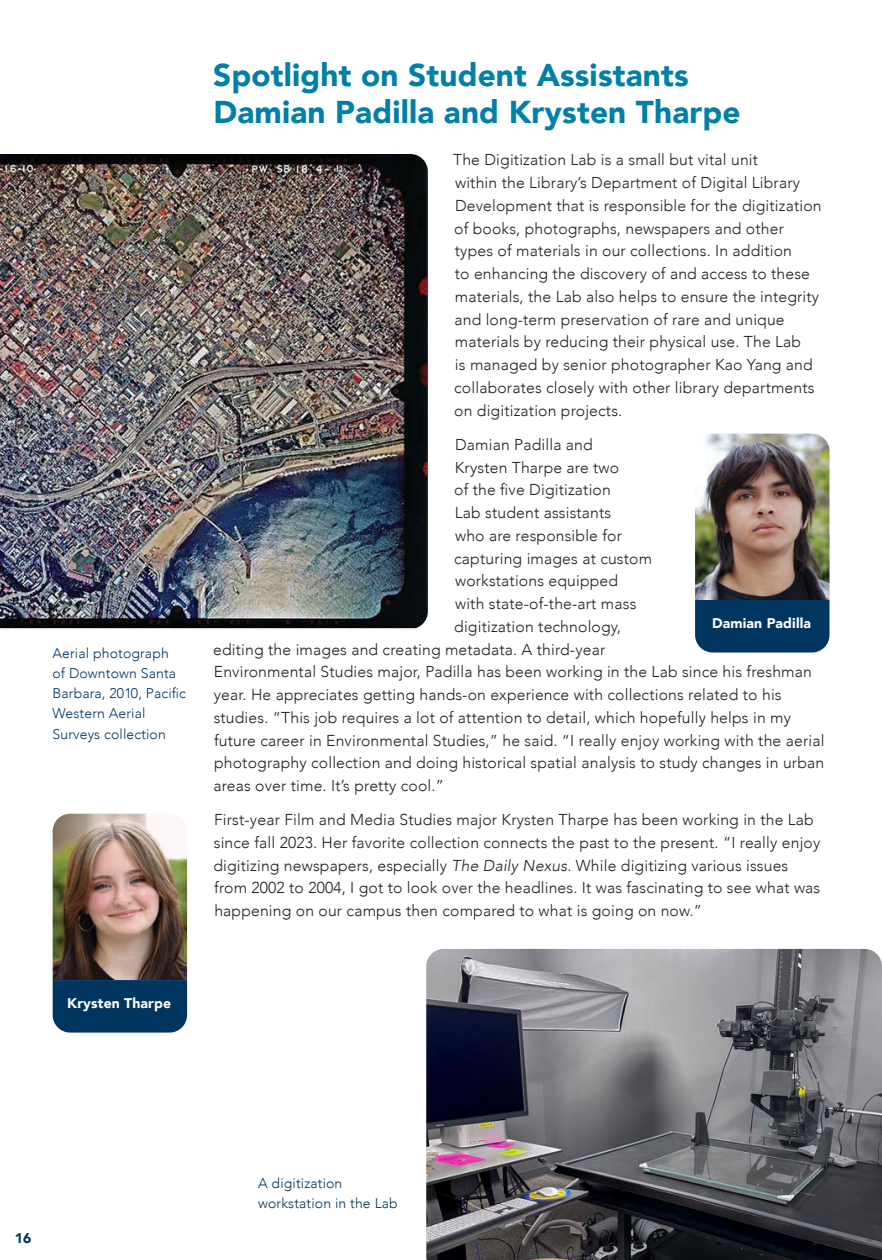
<style>
.page{position:relative;width:882px;height:1260px;background:#fff}
.page>*{position:absolute;margin:0;border:0;box-sizing:border-box;transform-origin:0 0}
.B_Head_18_-_Elmo{font:900 31.5px/36.8px "Avenir";letter-spacing:.005em;color:#0080a6}
.Body_9_13_grid_Bartolo{font:300 15.75px/22.8px "Avenir";letter-spacing:.01em;color:#231f20}
.Captions_8_11_5{font:300 14px/20.1px "Avenir";letter-spacing:.01em;color:#003560}
.Captions_White__centered{font:900 14px "Avenir";letter-spacing:.01em;color:#fff}
.t1{font:900 14px "Avenir";color:#003560}
.s1{font-style:italic}
</style>
<div class="page">
<img style="left:53px;top:814px;width:134px;height:219px">
<img style="left:0;top:154px;width:428px;height:474px">
<img style="left:695px;top:434px;width:135px;height:219px">
<img style="left:426px;top:949px;width:456px;height:311px">
<p class="Captions_8_11_5" style="left:52px;top:643px;width:135px">Aerial photograph<br>of Downtown Santa<br>Barbara, 2010, Pacific<br>Western Aerial<br>Surveys collection</p>
<p class="B_Head_18_-_Elmo" style="left:213px;top:56px;width:529px">Spotlight on Student Assistants<br>Damian Padilla and Krysten Tharpe</p>
<p class="Body_9_13_grid_Bartolo" style="left:453px;top:149px;width:370px">The Digitization Lab is a small but vital unit<br>within the Library’s Department of Digital Library Development that is responsible for the digitization of books, photographs, newspapers and other types of materials in our collections. In addition<br>to enhancing the discovery of and access to these materials, the Lab also helps to ensure the integrity and long-term preservation of rare and unique materials by reducing their physical use. The Lab<br>is managed by senior photographer Kao Yang and collaborates closely with other library departments on digitization projects.</p>
<p class="Body_9_13_grid_Bartolo" style="left:455px;top:433px;width:139px">Damian Padilla and</p>
<p class="Body_9_13_grid_Bartolo" style="left:455px;top:456px;width:166px">Krysten Tharpe are two</p>
<p class="Body_9_13_grid_Bartolo" style="left:454px;top:478px;width:158px">of the five Digitization</p>
<p class="Body_9_13_grid_Bartolo" style="left:455px;top:501px;width:158px">Lab student assistants</p>
<p class="Body_9_13_grid_Bartolo" style="left:455px;top:524px;width:168px">who are responsible for</p>
<p class="Body_9_13_grid_Bartolo" style="left:454px;top:547px;width:199px">capturing images at custom</p>
<p class="Body_9_13_grid_Bartolo" style="left:455px;top:569px;width:165px">workstations equipped</p>
<p class="Body_9_13_grid_Bartolo" style="left:455px;top:592px;width:183px">with state-of-the-art mass</p>
<p class="Body_9_13_grid_Bartolo" style="left:454px;top:615px;width:168px">digitization technology,</p>
<p class="Body_9_13_grid_Bartolo" style="left:213px;top:638px;width:394px">editing the images and creating metadata. A third-year</p>
<p class="Body_9_13_grid_Bartolo" style="left:214px;top:660px;width:600px">Environmental Studies major, Padilla has been working in the Lab since his freshman</p>
<p class="Body_9_13_grid_Bartolo" style="left:214px;top:683px;width:569px">year. He appreciates getting hands-on experience with collections related to his</p>
<p class="Body_9_13_grid_Bartolo" style="left:214px;top:706px;width:579px">studies. “This job requires a lot of attention to detail, which hopefully helps in my</p>
<p class="Body_9_13_grid_Bartolo" style="left:214px;top:729px;width:612px">future career in Environmental Studies,” he said. “I really enjoy working with the aerial</p>
<p class="Body_9_13_grid_Bartolo" style="left:214px;top:751px;width:612px">photography collection and doing historical spatial analysis to study changes in urban</p>
<p class="Body_9_13_grid_Bartolo" style="left:213px;top:774px;width:232px">areas over time. It’s pretty cool.”</p>
<p class="Body_9_13_grid_Bartolo" style="left:213px;top:808px;width:609px">First-year Film and Media Studies major Krysten Tharpe has been working in the Lab since fall 2023. Her favorite collection connects the past to the present. “I really enjoy digitizing newspapers, especially <span class="s1">The Daily Nexus</span>. While digitizing various issues from 2002 to 2004, I got to look over the headlines. It was fascinating to see what was happening on our campus then compared to what is going on now.”</p>
<p class="Captions_White__centered" style="left:712px;top:611px;width:101px">Damian Padilla</p>
<p class="Captions_White__centered" style="left:67px;top:991px;width:105px">Krysten Tharpe</p>
<p class="t1" style="left:15px;top:1226px;width:18px">16</p>
<p class="Captions_8_11_5" style="left:258px;top:1173px;width:141px">A digitization workstation in the Lab</p>
</div>
